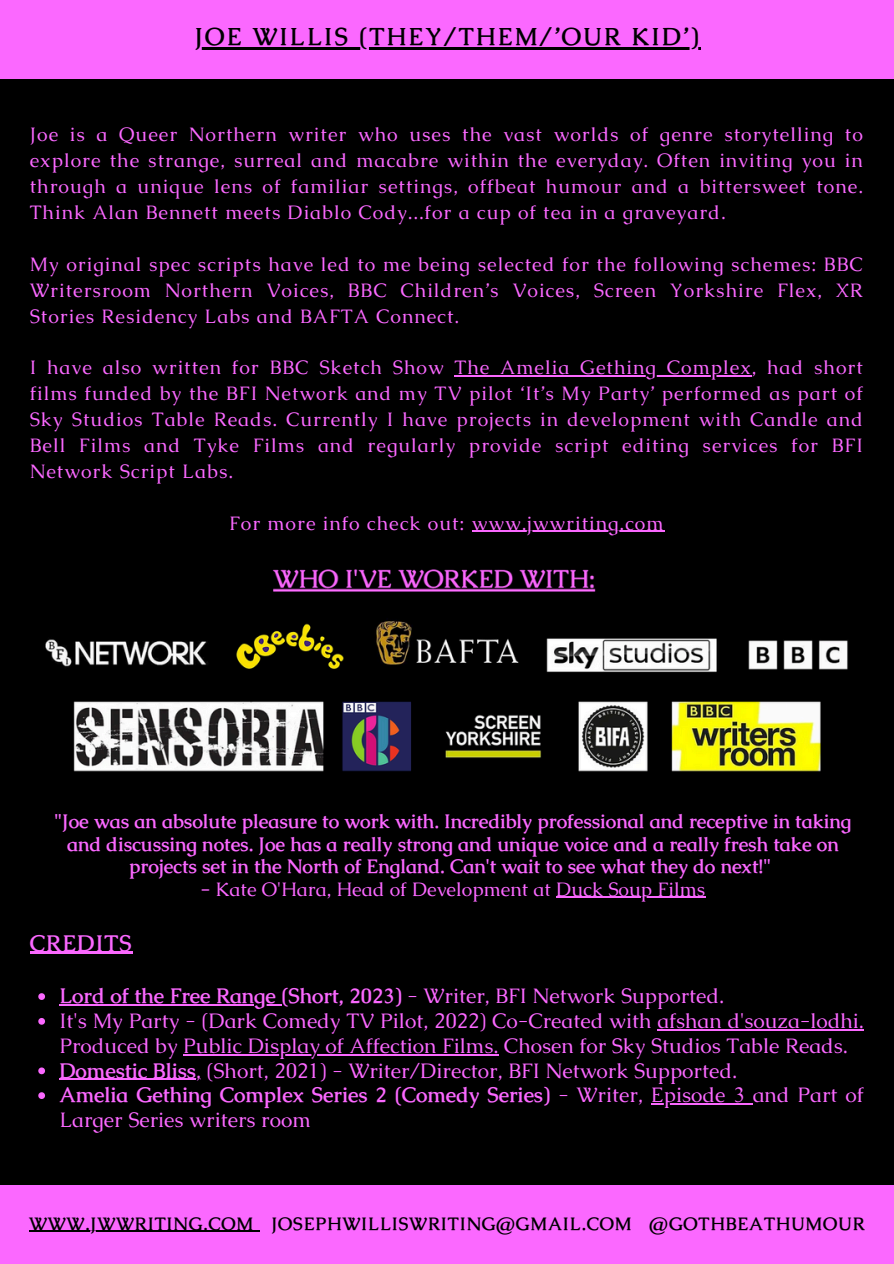
<style>
.page{position:relative;width:894px;height:1264px;background:#fff}
.page>*{position:absolute;margin:0;border:0;box-sizing:border-box;transform-origin:0 0}
.t1{font:700 24.45px "Caudex";letter-spacing:.095em;color:#000}
.t2{font:700 22.5px "Caudex";letter-spacing:.05em;color:#fb68ff}
.t3{font:21px/24.8px "Caudex";color:#fb68ff}
.t4{font:700 21px "Caudex";color:#fb68ff}
.t5{font:19.5px/25.8px "Caudex";letter-spacing:.05em;color:#fb68ff;text-align:justify}
.t6{font:700 19.5px/22.5px "Caudex";color:#fb68ff;text-align:center}
.t7{font:19.5px "Caudex";color:#fb68ff}
.t8{font:700 17.85px "Caudex";letter-spacing:.05em;color:#000}
.s1{font-weight:700}
.s2{font-weight:400}
</style>
<div class="page">
<div style="left:0;top:0;width:893px;height:1263px;background:#000"></div>
<div style="left:0;top:0;width:893px;height:78px;background:#fb68ff"></div>
<div style="left:0;top:1185px;width:893px;height:78px;background:#fb68ff"></div>
<img style="left:45px;top:570px;width:803px;height:202px">
<hr style="left:195px;top:47px;width:505px;height:2px;background:#000">
<hr style="left:30px;top:951px;width:103px;height:3px;background:#fb68ff">
<hr style="left:454px;top:375px;width:297px;height:1px;background:#fb68ff">
<hr style="left:471px;top:531px;width:193px;height:1px;background:#fb68ff">
<svg style="left:38px;top:993px;width:7px;height:6px"></svg>
<hr style="left:59px;top:1004px;width:222px;height:1px;background:#fb68ff">
<svg style="left:38px;top:1018px;width:7px;height:6px"></svg>
<hr style="left:657px;top:1029px;width:206px;height:1px;background:#fb68ff">
<hr style="left:183px;top:1053px;width:315px;height:2px;background:#fb68ff">
<svg style="left:38px;top:1067px;width:7px;height:7px"></svg>
<hr style="left:59px;top:1078px;width:137px;height:1px;background:#fb68ff">
<svg style="left:38px;top:1092px;width:7px;height:6px"></svg>
<hr style="left:650px;top:1103px;width:102px;height:1px;background:#fb68ff">
<hr style="left:29px;top:1230px;width:225px;height:1px;background:#000">
<hr style="left:556px;top:896px;width:149px;height:1px;background:#fb68ff">
<p class="t1" style="left:195px;top:21px;width:505px">JOE WILLIS (THEY/THEM/’OUR KID’)</p>
<p class="t5" style="left:30px;top:122px;width:834px">Joe is a Queer Northern writer who uses the vast worlds of genre storytelling to explore the strange, surreal and macabre within the everyday. Often inviting you in through a unique lens of familiar settings, offbeat humour and a bittersweet tone.<br>Think Alan Bennett meets Diablo Cody...for a cup of tea in a graveyard.</p>
<p class="t5" style="left:30px;top:251px;width:834px">My original spec scripts have led to me being selected for the following schemes: BBC Writersroom Northern Voices, BBC Children’s Voices, Screen Yorkshire Flex, XR Stories Residency Labs and BAFTA Connect.</p>
<p class="t5" style="left:30px;top:355px;width:834px">I have also written for BBC Sketch Show The Amelia Gething Complex, had short films funded by the BFI Network and my TV pilot ‘It’s My Party’ performed as part of Sky Studios Table Reads. Currently I have projects in development with Candle and Bell Films and Tyke Films and regularly provide script editing services for BFI Network Script Labs.</p>
<p class="t5" style="left:229px;top:510px;width:436px">For more info check out: www.jwwriting.com</p>
<p class="t6" style="left:54px;top:810px;width:798px">"Joe was an absolute pleasure to work with. Incredibly professional and receptive in taking and discussing notes. Joe has a really strong and unique voice and a really fresh take on projects set in the North of England. Can't wait to see what they do next!"</p>
<p class="t7" style="left:200px;top:876px;width:506px"><span class="s1">-</span> Kate O'Hara, Head of Development at Duck Soup Films</p>
<h2 class="t2" style="left:30px;top:928px;width:103px">CREDITS</h2>
<h1 class="t4" style="left:59px;top:982px;width:666px">Lord of the Free Range (Short, 2023) <span class="s2">- Writer, BFI Network Supported.</span></h1>
<p class="t3" style="left:59px;top:1008px;width:805px">It's My Party - (Dark Comedy TV Pilot, 2022) Co-Created with afshan d'souza-lodhi.<br>Produced by Public Display of Affection Films. Chosen for Sky Studios Table Reads.</p>
<p class="t3" style="left:59px;top:1057px;width:679px"><span class="s1">Domestic Bliss</span>, (Short, 2021) - Writer/Director, BFI Network Supported.</p>
<p class="t4" style="left:59px;top:1081px;width:805px">Amelia Gething Complex Series 2 (Comedy Series) <span class="s2">- Writer, Episode 3 and Part of</span></p>
<p class="t3" style="left:59px;top:1107px;width:253px">Larger Series writers room</p>
<p class="t8" style="left:29px;top:1211px;width:836px">WWW.JWWRITING.COM JOSEPHWILLISWRITING@GMAIL.COM @GOTHBEATHUMOUR</p>
</div>
